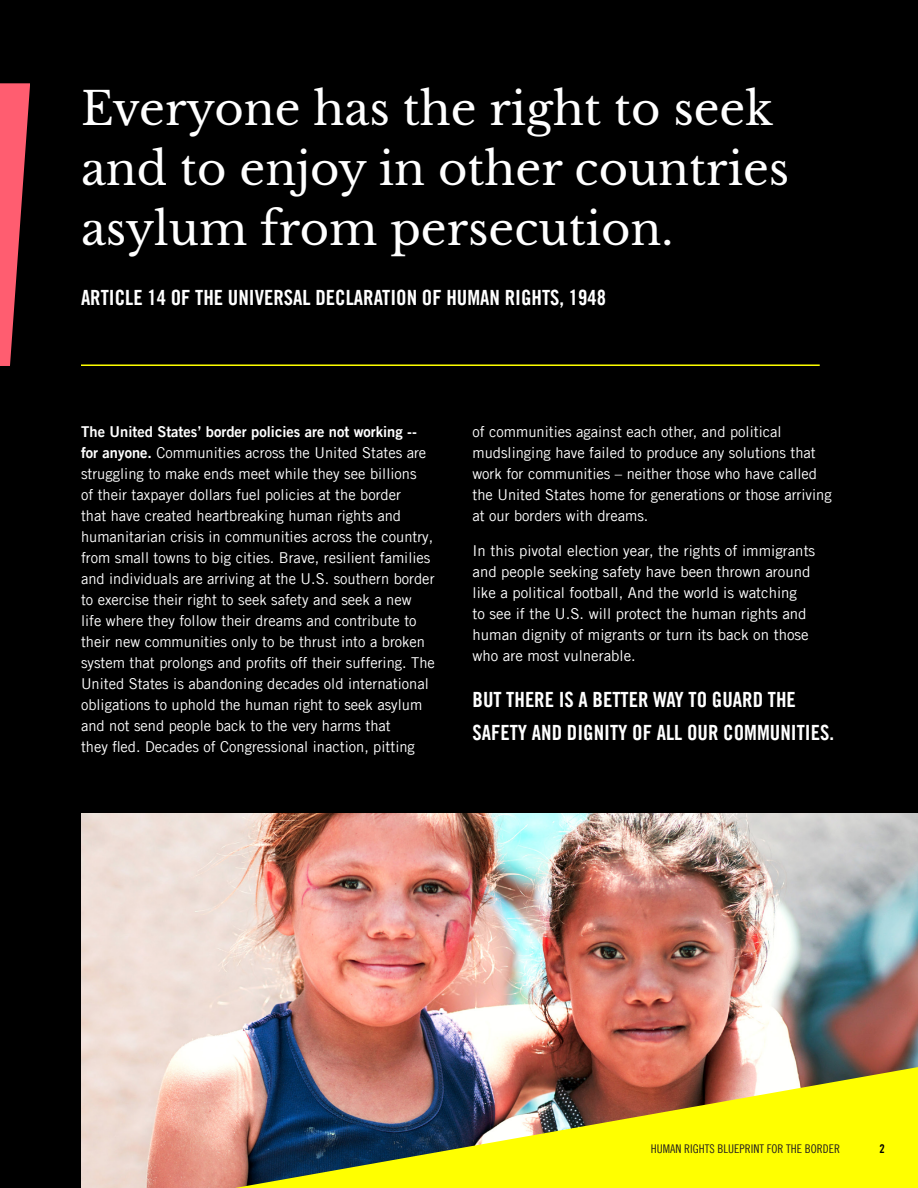
<style>
.page{position:relative;width:918px;height:1188px;background:#000}
.page>*{position:absolute;margin:0;border:0;box-sizing:border-box;transform-origin:0 0}
.Graphic_Text{font:45px/60px "Libre Baskerville";color:#fff}
.TOC___Level_1{font:21px/33px "Amnesty Trade Gothic Bd Cn 20";color:#fff}
.Body_Text{font:15px/21px "Amnesty Trade Gothic";color:#fff}
.t1{font:12px "Amnesty Trade Gothic Cn 18";color:#231f20}
.t2{font:12px "Amnesty Trade Gothic Bd Cn 20";color:#000}
.s1{font-family:"Amnesty Trade Gothic Bd 2"}
</style>
<div class="page">
<img style="left:81px;top:814px;width:837px;height:374px">
<img style="left:235px;top:1067px;width:683px;height:121px">
<hr style="left:81px;top:364px;width:739px;height:2px;background:#ff0">
<svg style="left:0;top:83px;width:30px;height:283px"></svg>
<p class="Graphic_Text" style="left:81px;top:79px;width:710px">Everyone has the right to seek and to enjoy in other countries asylum from persecution.</p>
<p class="TOC___Level_1" style="left:81px;top:281px;width:527px">ARTICLE 14 OF THE UNIVERSAL DECLARATION OF HUMAN RIGHTS, 1948</p>
<p class="Body_Text" style="left:81px;top:421px;width:355px"><span class="s1">The United States’ border policies are not working -- for anyone.</span> Communities across the United States are struggling to make ends meet while they see billions<br>of their taxpayer dollars fuel policies at the border<br>that have created heartbreaking human rights and humanitarian crisis in communities across the country, from small towns to big cities. Brave, resilient families and individuals are arriving at the U.S. southern border to exercise their right to seek safety and seek a new life where they follow their dreams and contribute to their new communities only to be thrust into a broken system that prolongs and profits off their suffering. The United States is abandoning decades old international obligations to uphold the human right to seek asylum and not send people back to the very harms that<br>they fled. Decades of Congressional inaction, pitting</p>
<p class="Body_Text" style="left:472px;top:421px;width:361px">of communities against each other, and political mudslinging have failed to produce any solutions that work for communities – neither those who have called the United States home for generations or those arriving at our borders with dreams.</p>
<p class="Body_Text" style="left:472px;top:540px;width:344px">In this pivotal election year, the rights of immigrants and people seeking safety have been thrown around like a political football, And the world is watching<br>to see if the U.S. will protect the human rights and human dignity of migrants or turn its back on those who are most vulnerable.</p>
<p class="TOC___Level_1" style="left:472px;top:683px;width:363px">BUT THERE IS A BETTER WAY TO GUARD THE<br>SAFETY AND DIGNITY OF ALL OUR COMMUNITIES.</p>
<p class="t1" style="left:651px;top:1142px;width:191px">HUMAN RIGHTS BLUEPRINT FOR THE BORDER</p>
<p class="t2" style="left:879px;top:1141px;width:7px">2</p>
</div>
